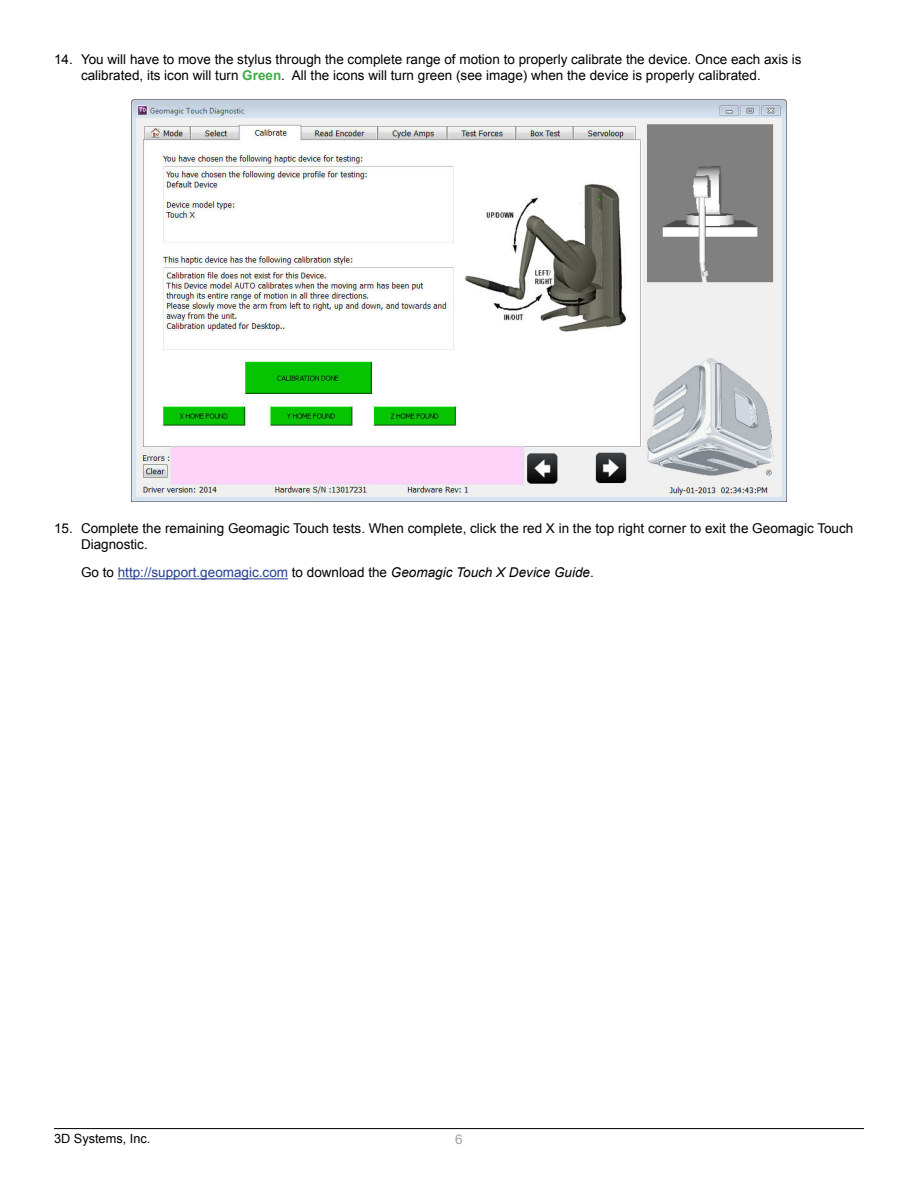
<style>
.page{position:relative;width:918px;height:1188px;background:#fff}
.page>*{position:absolute;margin:0;border:0;box-sizing:border-box;transform-origin:0 0}
.t1{font:13.5px/16.5px "Arial";color:#000}
.t2{font:13.5px "Arial";color:#25408f}
.t3{font:13.5px "Arial";color:#a4a3a4}
.t4{font:12.75px "Arial";color:#000}
.s1{font-weight:700;color:#41ad49}
.s2{color:#000}
.s3{font-style:italic;color:#000}
</style>
<div class="page">
<hr style="left:54px;top:1128px;width:810px;height:1px;background:#000">
<hr style="left:118px;top:578px;width:170px;height:1px;background:#25408f">
<img style="left:131px;top:99px;width:656px;height:402px">
<p class="t1" style="left:81px;top:51px;width:722px;text-indent:-27px">14. You will have to move the stylus through the complete range of motion to properly calibrate the device. Once each axis is calibrated, its icon will turn <span class="s1">Green</span>. All the icons will turn green (see image) when the device is properly calibrated.</p>
<p class="t1" style="left:81px;top:520px;width:774px;text-indent:-27px">15. Complete the remaining Geomagic Touch tests. When complete, click the red X in the top right corner to exit the Geomagic Touch<br>Diagnostic.</p>
<p class="t2" style="left:81px;top:564px;width:514px"><span class="s2">Go to</span> http://support.geomagic.com <span class="s2">to download the</span> <span class="s3">Geomagic Touch X Device Guide</span><span class="s2">.</span></p>
<p class="t4" style="left:54px;top:1130px;width:98px">3D Systems, Inc.</p>
<p class="t3" style="left:455px;top:1130px;width:9px">6</p>
</div>
